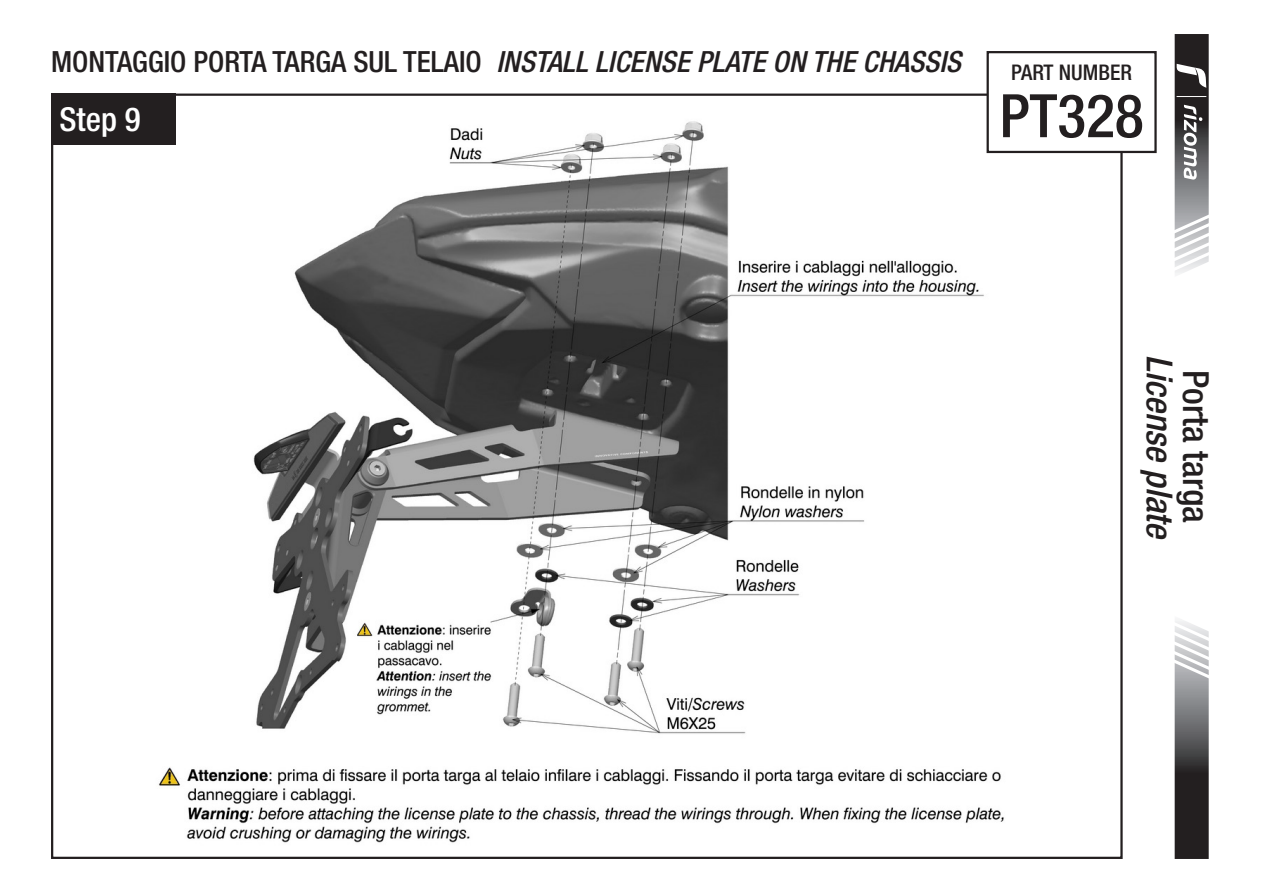
<style>
.page{position:relative;width:1263px;height:893px;background:#fff}
.page>*{position:absolute;margin:0;border:0;box-sizing:border-box;transform-origin:0 0}
.t1{font:500 condensed 60px "Helvetica Neue LT Std";color:#231f20}
.t2{font:italic 500 condensed 36px "Helvetica Neue LT Std";color:#231f20}
.t3{font:500 condensed 36px "Helvetica Neue LT Std";color:#231f20}
.t4{font:500 condensed 33px "Helvetica Neue LT Std";color:#fff}
.t5{font:italic 500 condensed 29.4px "Helvetica Neue LT Std";color:#231f20}
.t6{font:500 condensed 21.6px "Helvetica Neue LT Std";color:#231f20}
.s1{font-style:normal}
</style>
<div class="page">
<img style="left:159px;top:103px;width:875px;height:740px">
<div style="left:51px;top:94px;width:124px;height:51px;background:#231f20"></div>
<svg style="left:1174px;top:620px;width:35px;height:239px;background:#706f70"></svg>
<svg style="left:1174px;top:34px;width:35px;height:240px"></svg>
<div style="left:988px;top:52px;width:167px;height:100px;background:#fff"></div>
<div style="left:986px;top:51px;width:171px;height:102px;border:2px solid #231f20"></div>
<p class="t5" style="left:51px;top:44px;width:912px"><span class="s1">MONTAGGIO PORTA TARGA SUL TELAIO</span> INSTALL LICENSE PLATE ON THE CHASSIS</p>
<p class="t4" style="left:60px;top:99px;width:83px">Step 9</p>
<p class="t6" style="left:1011px;top:59px;width:122px">PART NUMBER</p>
<h1 class="t1" style="left:999px;top:80px;width:146px">PT328</h1>
<p class="t2" style="left:1181px;top:355px;width:187px;rotate:90deg">License plate</p>
<p class="t3" style="left:1217px;top:370px;width:155px;rotate:90deg">Porta targa</p>
</div>
